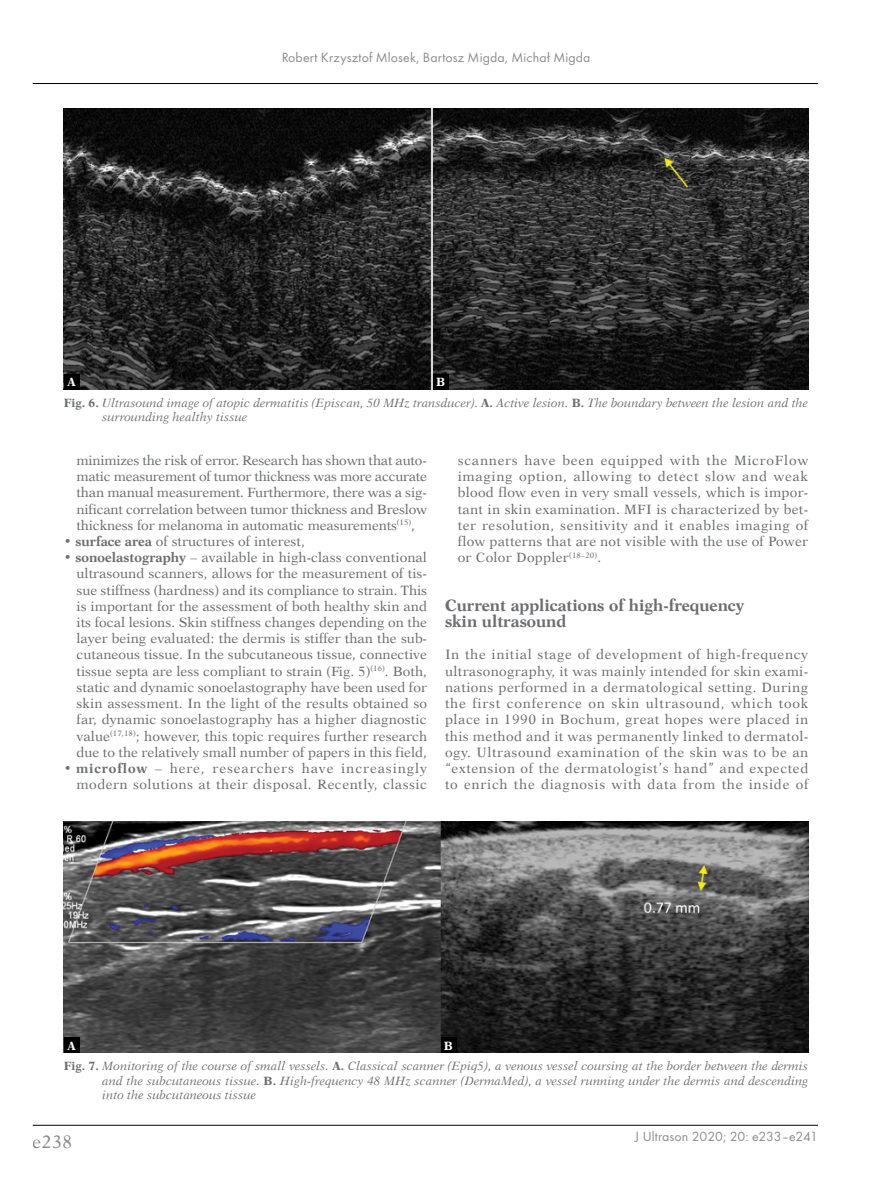
<style>
.page{position:relative;width:872px;height:1191px;background:#fff}
.page>*{position:absolute;margin:0;border:0;box-sizing:border-box;transform-origin:0 0}
.t1{font:18px "Dutch 823 EU Normal";color:#6d6e71}
._1st_Srodtytul_PL_An{font:16.5px/16.2px "Dutch 823 EU Bold";color:#6d6e71}
.t2{font:13.8px "Futura TCE";letter-spacing:.01em;color:#6d6e71}
.BANG_-_Body_Ang{font:13.5px/16.2px "Dutch 823 EU Normal";letter-spacing:.02em;color:#6d6e71;text-align:justify}
.BANG_-_Body_Ang-2{font:13.5px "Dutch 823 EU Normal";color:#6d6e71}
.Normalny{font:12px/14.4px "Dutch 823 EU Italic";color:#6d6e71}
.Normalny-2{font:12px "Dutch 823 EU Bold";color:#fff}
.s1{font-family:"Dutch 823 EU Bold"}
</style>
<div class="page">
<hr style="left:33px;top:1125px;width:785px;height:1px;background:#000">
<hr style="left:33px;top:83px;width:785px;height:1px;background:#000">
<img style="left:64px;top:108px;width:744px;height:281px">
<div style="left:64px;top:374px;width:15px;height:15px;background:#000"></div>
<div style="left:433px;top:374px;width:15px;height:15px;background:#000"></div>
<img style="left:64px;top:821px;width:744px;height:231px">
<div style="left:64px;top:1037px;width:15px;height:15px;background:#000"></div>
<div style="left:441px;top:1037px;width:15px;height:15px;background:#000"></div>
<p class="t2" style="left:281px;top:49px;width:310px">Robert Krzysztof Mlosek, Bartosz Migda, Michał Migda</p>
<p class="Normalny-2" style="left:67px;top:374px;width:10px">A</p>
<p class="Normalny-2" style="left:436px;top:374px;width:11px">B</p>
<p class="Normalny" style="left:102px;top:395px;width:707px;text-indent:-38px"><span class="s1">Fig. 6.</span> Ultrasound image of atopic dermatitis (Episcan, 50 MHz transducer). <span class="s1">A.</span> Active lesion. <span class="s1">B.</span> The boundary between the lesion and the surrounding healthy tissue</p>
<p class="BANG_-_Body_Ang" style="left:77px;top:452px;width:352px">minimizes the risk of error. Research has shown that auto&shy;matic measurement of tumor thickness was more accurate than manual measurement. Furthermore, there was a sig&shy;nificant correlation between tumor thickness and Breslow thickness for melanoma in automatic measurements<sup>(15)</sup>,</p>
<p class="BANG_-_Body_Ang-2" style="left:64px;top:533px;width:243px"><span class="s1">• surface area</span> of structures of interest,</p>
<p class="BANG_-_Body_Ang" style="left:77px;top:549px;width:352px;text-indent:-13px"><span class="s1">• sonoelastography</span> – available in high-class conventional ultrasound scanners, allows for the measurement of tis&shy;sue stiffness (hardness) and its compliance to strain. This is important for the assessment of both healthy skin and its focal lesions. Skin stiffness changes depending on the layer being evaluated: the dermis is stiffer than the sub&shy;cutaneous tissue. In the subcutaneous tissue, connective tissue septa are less compliant to strain (Fig. 5)<sup>(16)</sup>. Both, static and dynamic sonoelastography have been used for skin assessment. In the light of the results obtained so far, dynamic sonoelastography has a higher diagnostic value<sup>(17,18)</sup>; however, this topic requires further research due to the relatively small number of papers in this field,</p>
<p class="BANG_-_Body_Ang" style="left:64px;top:760px;width:365px;text-align:right"><span class="s1">• microflow</span> – here, researchers have increasingly modern solutions at their disposal. Recently, classic</p>
<p class="BANG_-_Body_Ang" style="left:458px;top:452px;width:352px">scanners have been equipped with the MicroFlow imaging option, allowing to detect slow and weak blood flow even in very small vessels, which is impor&shy;tant in skin examination. MFI is characterized by bet&shy;ter resolution, sensitivity and it enables imaging of flow patterns that are not visible with the use of Power or Color Doppler<sup>(18–20)</sup>.</p>
<p class="_1st_Srodtytul_PL_An" style="left:445px;top:597px;width:301px">Current applications of high-frequency skin ultrasound</p>
<p class="BANG_-_Body_Ang" style="left:445px;top:647px;width:365px">In the initial stage of development of high-frequency ultrasonography, it was mainly intended for skin exami&shy;nations performed in a dermatological setting. During the first conference on skin ultrasound, which took place in 1990 in Bochum, great hopes were placed in this method and it was permanently linked to dermatol&shy;ogy. Ultrasound examination of the skin was to be an “extension of the dermatologist’s hand” and expected to enrich the diagnosis with data from the inside of</p>
<p class="Normalny-2" style="left:67px;top:1038px;width:10px">A</p>
<p class="Normalny-2" style="left:444px;top:1038px;width:11px">B</p>
<p class="Normalny" style="left:102px;top:1059px;width:707px;text-align:justify;text-indent:-38px"><span class="s1">Fig. 7.</span> Monitoring of the course of small vessels. <span class="s1">A.</span> Classical scanner (Epiq5), a venous vessel coursing at the border between the dermis and the subcutaneous tissue. <span class="s1">B.</span> High-frequency 48 MHz scanner (DermaMed), a vessel running under the dermis and descending into the subcutaneous tissue</p>
<h1 class="t1" style="left:33px;top:1131px;width:41px">e238</h1>
<p class="t2" style="left:635px;top:1128px;width:184px">J Ultrason 2020; 20: e233–e241</p>
</div>
